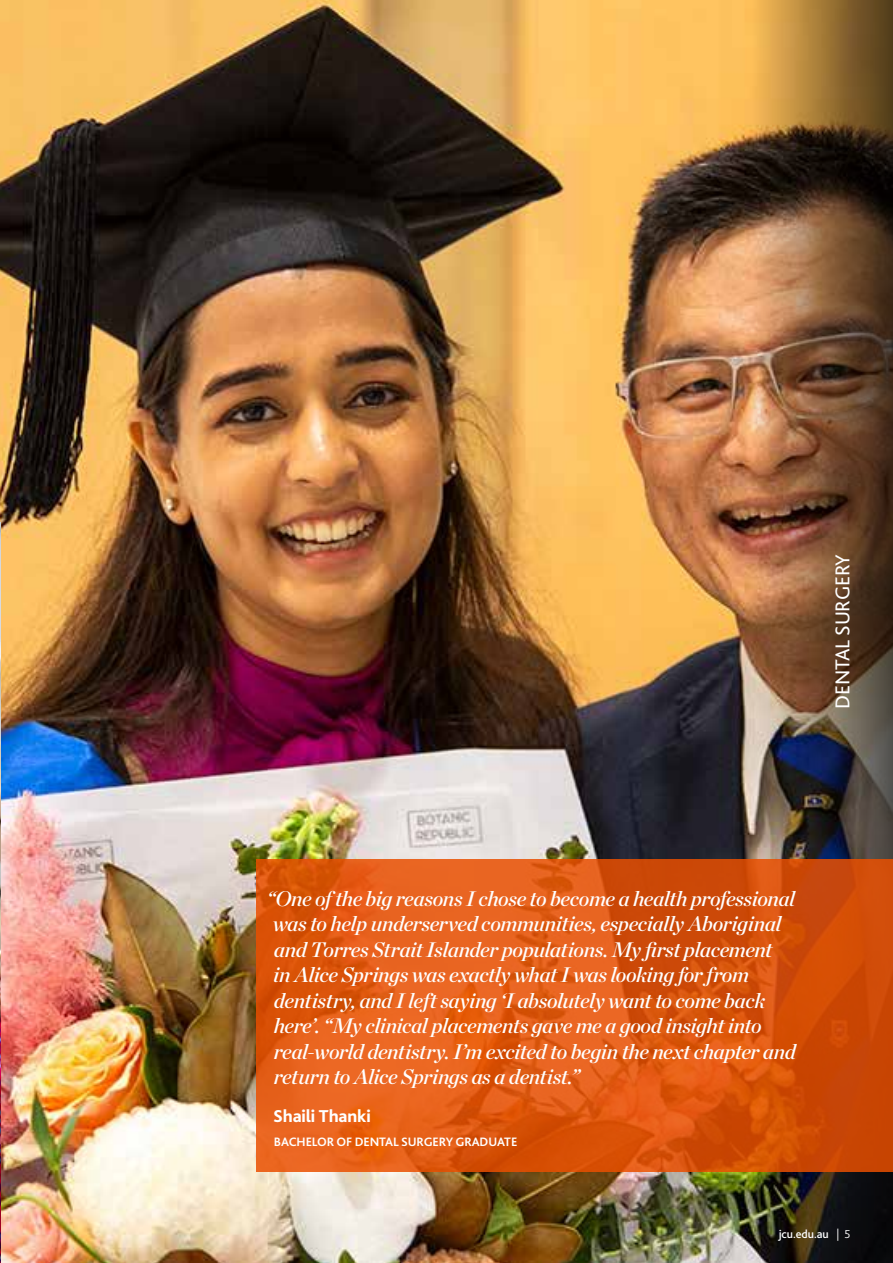
<style>
.page{position:relative;width:893px;height:1263px;background:#fff}
.page>*{position:absolute;margin:0;border:0;box-sizing:border-box;transform-origin:0 0}
.t1{font:italic 21px/25.5px "Chronicle Display Semi";letter-spacing:-.02em;color:#fff}
.t2{font:21px "Bliss 2";letter-spacing:-.01em;color:#fff}
.t3{font:800 18px "Bliss 2";letter-spacing:-.005em;color:#fff}
.t4{font:700 12.75px "Bliss 2";letter-spacing:-.01em;color:#fff}
.t5{font:500 12px "Bliss 2";letter-spacing:-.005em;color:#fff}
.s1{font-weight:300}
</style>
<div class="page">
<img style="left:0;top:0;width:721px;height:1263px">
<img style="left:721px;top:0;width:172px;height:1263px">
<img style="left:0;top:523px;width:1px;height:740px">
<svg style="left:256px;top:859px;width:637px;height:312px"></svg>
<p class="t2" style="left:830px;top:709px;width:156px;rotate:-90deg">DENTAL SURGERY</p>
<p class="t1" style="left:267px;top:884px;width:531px">“One of the big reasons I chose to become a health professional was to help underserved communities, especially Aboriginal and Torres Strait Islander populations. My first placement<br>in Alice Springs was exactly what I was looking for from dentistry, and I left saying ‘I absolutely want to come back here’. “My clinical placements gave me a good insight into real-world dentistry. I’m excited to begin the next chapter and return to Alice Springs as a dentist.”</p>
<p class="t3" style="left:273px;top:1105px;width:99px">Shaili Thanki</p>
<p class="t4" style="left:274px;top:1133px;width:245px">BACHELOR OF DENTAL SURGERY GRADUATE</p>
<p class="t5" style="left:779px;top:1227px;width:73px">jcu.edu.au <span class="s1">| 5</span></p>
</div>
